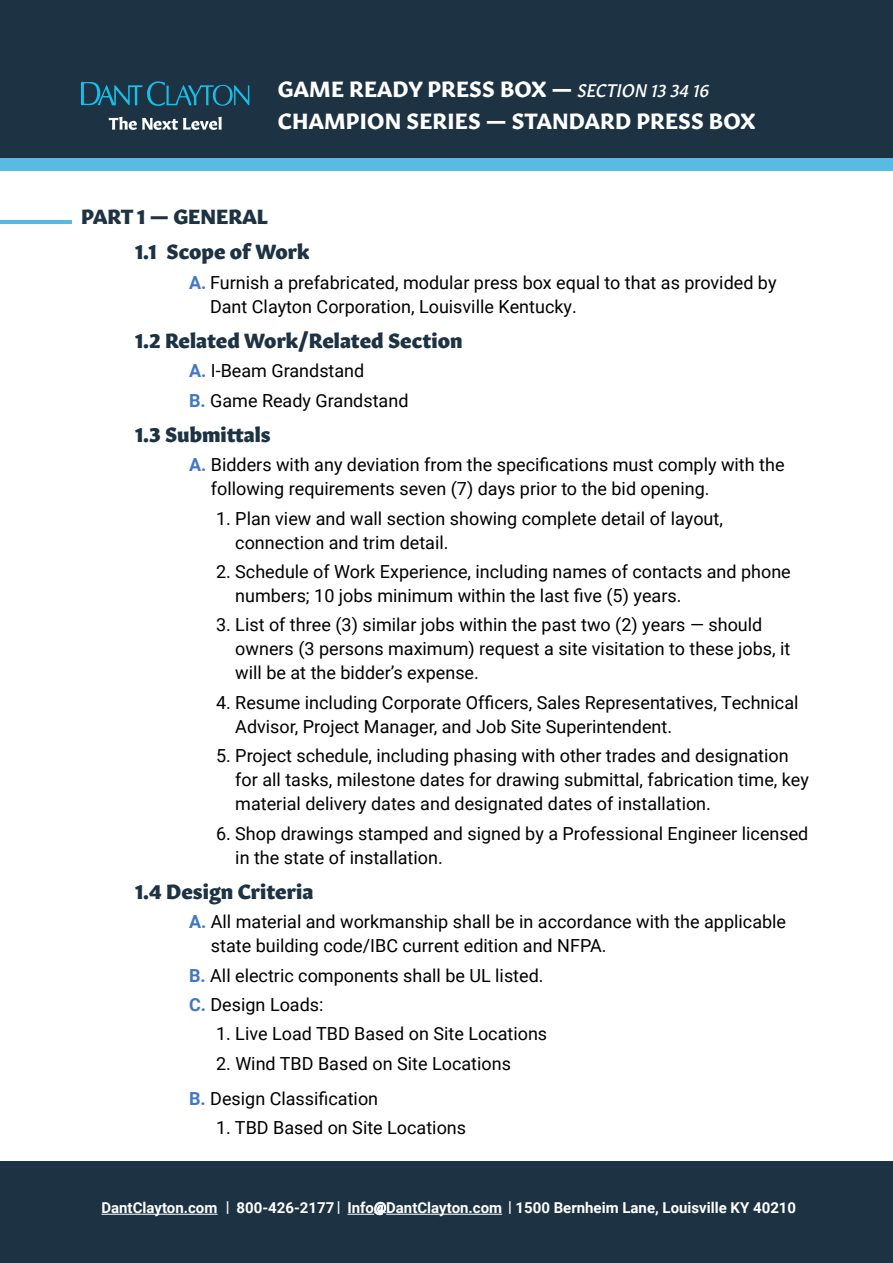
<style>
.page{position:relative;width:893px;height:1263px;background:#fff}
.page>*{position:absolute;margin:0;border:0;box-sizing:border-box;transform-origin:0 0}
.t1{font:700 21.75px/32.1px "Gitan Latn";letter-spacing:.01em;color:#fff}
.t2{font:20.25px/35.1px "Gitan Latn Eb";color:#1d3344}
.t3{font:18px/24px "Roboto";color:#000}
.t4{font:700 15px "Roboto";color:#fff}
.s1{font-family:"Gitan Latn Me It";font-weight:400;font-size:18px}
.s2{font-weight:700;color:#4277c5}
.s3{font-size:13.5px}
</style>
<div class="page">
<div style="left:0;top:66px;width:893px;height:105px;background:#59bbe3"></div>
<hr style="left:0;top:221px;width:72px;height:3px;background:#59bbe3">
<div style="left:0;top:0;width:893px;height:158px;background:#1d3344"></div>
<div style="left:0;top:1161px;width:893px;height:102px;background:#1d3344"></div>
<hr style="left:101px;top:1214px;width:116px;height:1px;background:#fff">
<svg style="left:347px;top:1212px;width:39px;height:3px"></svg>
<hr style="left:386px;top:1214px;width:116px;height:1px;background:#fff">
<svg style="left:81px;top:81px;width:168px;height:25px"></svg>
<svg style="left:109px;top:117px;width:113px;height:13px"></svg>
<p class="t1" style="left:278px;top:71px;width:479px">GAME READY PRESS BOX — <span class="s1">SECTION 13 34 16<br></span>CHAMPION SERIES — STANDARD PRESS BOX</p>
<p class="t2" style="left:135px;top:198px;width:176px;text-indent:-54px">PART 1 — GENERAL<br>1.1 Scope of Work</p>
<p class="t3" style="left:210px;top:270px;width:568px;text-indent:-21px"><span class="s2">A.</span> Furnish a prefabricated, modular press box equal to that as provided by<br>Dant Clayton Corporation, Louisville Kentucky.</p>
<p class="t2" style="left:135px;top:321px;width:329px">1.2 Related Work/Related Section</p>
<p class="t3" style="left:189px;top:355px;width:221px;line-height:29.4px"><span class="s2">A.</span> I-Beam Grandstand<br><span class="s2">B.</span> Game Ready Grandstand</p>
<p class="t2" style="left:135px;top:415px;width:137px">1.3 Submittals</p>
<p class="t3" style="left:211px;top:452px;width:575px;text-indent:-22px"><span class="s2">A.</span> Bidders with any deviation from the specifications must comply with the following requirements seven (7) days prior to the bid opening.</p>
<p class="t3" style="left:235px;top:505px;width:489px;text-indent:-19px">1. Plan view and wall section showing complete detail of layout, connection and trim detail.</p>
<p class="t3" style="left:235px;top:559px;width:557px;text-indent:-19px">2. Schedule of Work Experience, including names of contacts and phone numbers; 10 jobs minimum within the last five (5) years.</p>
<p class="t3" style="left:235px;top:612px;width:557px;text-indent:-19px">3. List of three (3) similar jobs within the past two (2) years — should owners (3 persons maximum) request a site visitation to these jobs, it will be at the bidder’s expense.</p>
<p class="t3" style="left:235px;top:690px;width:565px;text-indent:-19px">4. Resume including Corporate Officers, Sales Representatives, Technical<br>Advisor, Project Manager, and Job Site Superintendent.</p>
<p class="t3" style="left:235px;top:743px;width:575px;text-indent:-19px">5. Project schedule, including phasing with other trades and designation for all tasks, milestone dates for drawing submittal, fabrication time, key material delivery dates and designated dates of installation.</p>
<p class="t3" style="left:235px;top:820px;width:575px;text-indent:-19px">6. Shop drawings stamped and signed by a Professional Engineer licensed in the state of installation.</p>
<p class="t2" style="left:135px;top:872px;width:180px">1.4 Design Criteria</p>
<p class="t3" style="left:211px;top:909px;width:577px;text-indent:-22px"><span class="s2">A.</span> All material and workmanship shall be in accordance with the applicable state building code/IBC current edition and NFPA.</p>
<p class="t3" style="left:189px;top:960px;width:356px;line-height:29.4px"><span class="s2">B.</span> All electric components shall be UL listed.<br><span class="s2">C.</span> Design Loads:</p>
<p class="t3" style="left:216px;top:1021px;width:333px">1. Live Load TBD Based on Site Locations</p>
<p class="t3" style="left:189px;top:1045px;width:324px;line-height:34.8px;text-indent:27px">2. Wind TBD Based on Site Locations<br><span class="s2">B.</span> Design Classification</p>
<p class="t3" style="left:216px;top:1115px;width:252px">1. TBD Based on Site Locations</p>
<p class="t4" style="left:101px;top:1197px;width:696px">DantClayton.com | 800-426-2177 | Info<span class="s3">@</span>DantClayton.com | 1500 Bernheim Lane, Louisville KY 40210</p>
</div>
